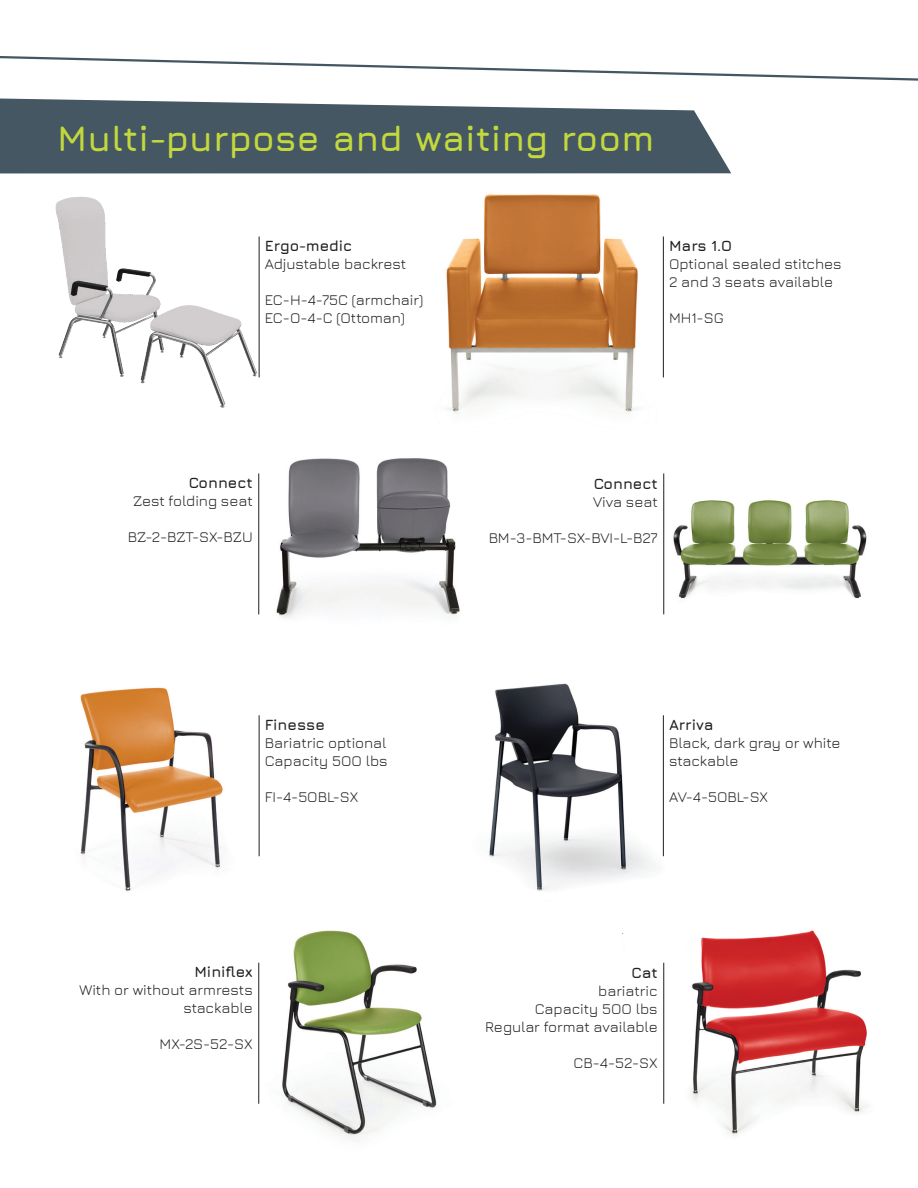
<style>
.page{position:relative;width:918px;height:1188px;background:#fff}
.page>*{position:absolute;margin:0;border:0;box-sizing:border-box;transform-origin:0 0}
.t1{font:700 36px "Jura";color:#c3d83d}
.t2{font:15px/18px "Jura";color:#231f20}
.t3{font:700 15px "Jura";color:#231f20}
</style>
<div class="page">
<img style="left:446px;top:194px;width:218px;height:219px">
<div style="left:0;top:106px;width:731px;height:67px;background:#445762"></div>
<svg style="left:0;top:56px;width:918px;height:50px"></svg>
<img style="left:55px;top:197px;width:205px;height:211px">
<img style="left:258px;top:458px;width:202px;height:160px">
<img style="left:664px;top:482px;width:203px;height:133px">
<img style="left:80px;top:687px;width:180px;height:205px">
<img style="left:489px;top:683px;width:175px;height:208px">
<img style="left:282px;top:930px;width:155px;height:210px">
<img style="left:622px;top:930px;width:246px;height:206px">
<hr style="left:259px;top:236px;width:1px;height:141px;background:#231f20">
<hr style="left:663px;top:236px;width:1px;height:141px;background:#231f20">
<hr style="left:258px;top:473px;width:1px;height:141px;background:#231f20">
<hr style="left:663px;top:473px;width:1px;height:141px;background:#231f20">
<hr style="left:259px;top:715px;width:1px;height:141px;background:#231f20">
<hr style="left:663px;top:715px;width:1px;height:141px;background:#231f20">
<hr style="left:258px;top:963px;width:1px;height:141px;background:#231f20">
<hr style="left:663px;top:963px;width:1px;height:141px;background:#231f20">
<h1 class="t1" style="left:57px;top:125px;width:599px">Multi-purpose and waiting room</h1>
<p class="t3" style="left:265px;top:241px;width:89px">Ergo-medic</p>
<p class="t2" style="left:265px;top:257px;width:143px">Adjustable backrest</p>
<p class="t2" style="left:265px;top:293px;width:160px">EC-H-4-75C (armchair)<br>EC-O-4-C (Ottoman)</p>
<p class="t3" style="left:669px;top:241px;width:65px">Mars 1.O</p>
<p class="t2" style="left:669px;top:257px;width:174px">Optional sealed stitches<br>2 and 3 seats available</p>
<p class="t2" style="left:669px;top:311px;width:56px">MH1-SG</p>
<p class="t3" style="left:189px;top:477px;width:66px">Connect</p>
<p class="t2" style="left:133px;top:493px;width:121px">Zest folding seat</p>
<p class="t2" style="left:128px;top:529px;width:126px">BZ-2-BZT-SX-BZU</p>
<p class="t3" style="left:594px;top:478px;width:66px">Connect</p>
<p class="t2" style="left:593px;top:494px;width:66px">Viva seat</p>
<p class="t2" style="left:489px;top:530px;width:171px">BM-3-BMT-SX-BVI-L-B27</p>
<p class="t3" style="left:265px;top:720px;width:61px">Finesse</p>
<p class="t2" style="left:265px;top:735px;width:124px">Bariatric optional<br>Capacity 5OO lbs</p>
<p class="t2" style="left:265px;top:789px;width:95px">FI-4-5OBL-SX</p>
<p class="t3" style="left:194px;top:961px;width:60px">Miniflex</p>
<p class="t2" style="left:80px;top:982px;width:175px;text-align:right">With or without armrests stackable</p>
<p class="t2" style="left:160px;top:1036px;width:95px">MX-2S-52-SX</p>
<p class="t3" style="left:669px;top:720px;width:46px">Arriva</p>
<p class="t2" style="left:669px;top:735px;width:173px">Black, dark gray or white stackable</p>
<p class="t2" style="left:669px;top:789px;width:101px">AV-4-5OBL-SX</p>
<p class="t3" style="left:632px;top:968px;width:28px">Cat</p>
<p class="t2" style="left:485px;top:983px;width:174px;text-align:right">bariatric<br>Capacity 5OO lbs<br>Regular format available</p>
<p class="t2" style="left:573px;top:1055px;width:86px">CB-4-52-SX</p>
</div>
